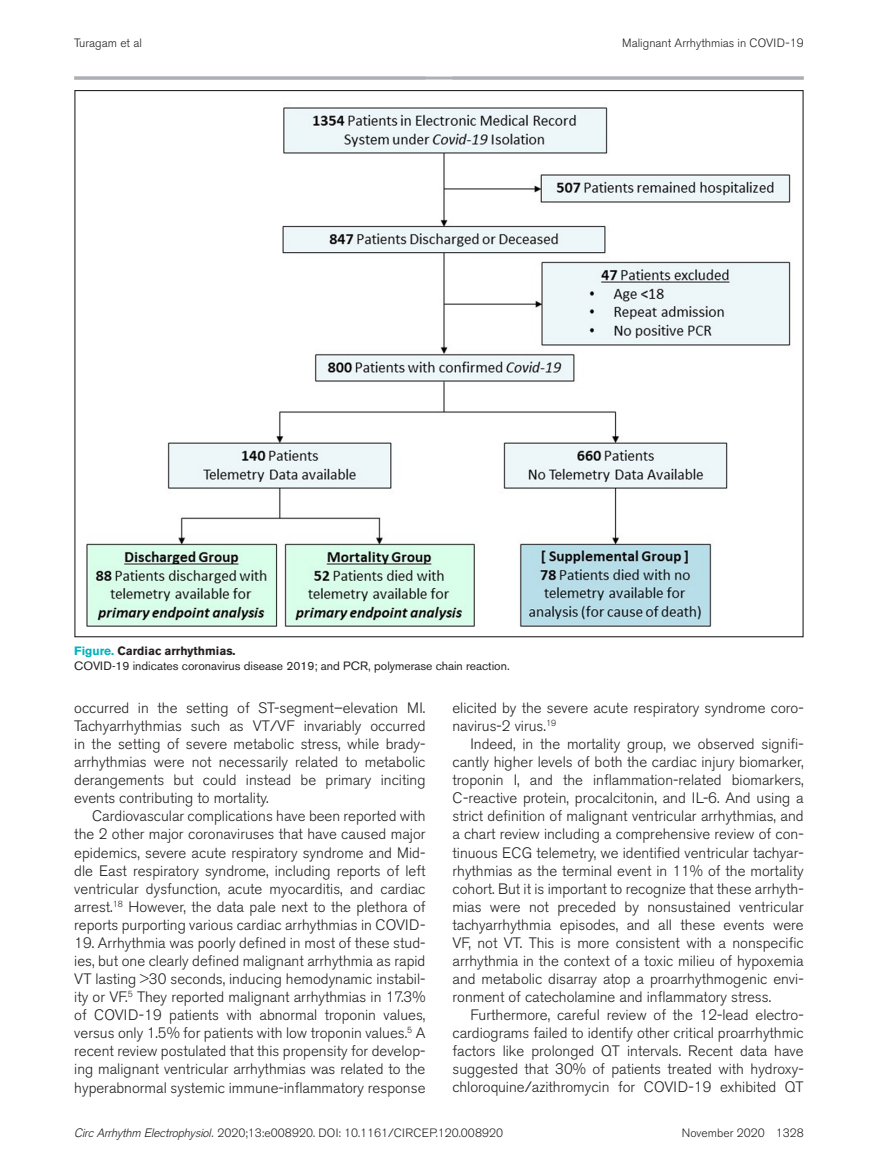
<style>
.page{position:relative;width:878px;height:1175px;background:#fff}
.page>*{position:absolute;margin:0;border:0;box-sizing:border-box;transform-origin:0 0}
.t1{font:300 15px/18px "Akzidenz Grotesk BE";color:#231f20;text-align:justify}
.t2{font:300 12px "Akzidenz Grotesk BE";color:#231f20}
.t3{font:12px/15px "Akzidenz Grotesk BE";color:#231f20}
.s1{font-weight:700;color:#00b3bd}
.s2{font-weight:700}
.s3{font-size:12.75px}
.s4{font-family:"Akzidenz Grotesk";font-style:italic}
</style>
<div class="page">
<hr style="left:74px;top:76px;width:729px;height:4px;background:#b9babe">
<svg style="left:74px;top:90px;width:730px;height:548px"></svg>
<p class="t2" style="left:74px;top:36px;width:69px">Turagam et al</p>
<p class="t2" style="left:622px;top:36px;width:183px">Malignant Arrhythmias in COVID-19</p>
<p class="t3" style="left:74px;top:643px;width:437px"><span class="s1">Figure.</span> <span class="s2">Cardiac arrhythmias.<br></span>COVID-19 indicates coronavirus disease 2019; and PCR, polymerase chain reaction.</p>
<p class="t1" style="left:74px;top:699px;width:353px">occurred in the setting of ST-segment–elevation MI.<br>Tachyarrhythmias such as VT/VF invariably occurred in the setting of severe metabolic stress, while brady&shy;arrhythmias were not necessarily related to metabolic derangements but could instead be primary inciting events contributing to mortality.</p>
<p class="t1" style="left:74px;top:807px;width:353px;text-indent:18px">Cardiovascular complications have been reported with the 2 other major coronaviruses that have caused major epidemics, severe acute respiratory syndrome and Mid&shy;dle East respiratory syndrome, including reports of left ventricular dysfunction, acute myocarditis, and cardiac arrest.<sup>18</sup> However, the data pale next to the plethora of reports purporting various cardiac arrhythmias in COVID-</p>
<p class="t1" style="left:74px;top:934px;width:353px">19. Arrhythmia was poorly defined in most of these stud&shy;ies, but one clearly defined malignant arrhythmia as rapid VT lasting <span class="s3">&gt;</span>30 seconds, inducing hemodynamic instabil&shy;ity or VF.<sup>5</sup> They reported malignant arrhythmias in 17.3% of COVID-19 patients with abnormal troponin values, versus only 1.5% for patients with low troponin values.<sup>5</sup> A recent review postulated that this propensity for develop&shy;ing malignant ventricular arrhythmias was related to the hyperabnormal systemic immune-inflammatory response</p>
<p class="t1" style="left:452px;top:699px;width:352px">elicited by the severe acute respiratory syndrome coro&shy;navirus-2 virus.<sup>19</sup></p>
<p class="t1" style="left:452px;top:735px;width:353px;text-indent:18px">Indeed, in the mortality group, we observed signifi&shy;cantly higher levels of both the cardiac injury biomarker, troponin I, and the inflammation-related biomarkers, C-reactive protein, procalcitonin, and IL-6. And using a strict definition of malignant ventricular arrhythmias, and a chart review including a comprehensive review of con&shy;tinuous ECG telemetry, we identified ventricular tachyar&shy;rhythmias as the terminal event in 11% of the mortality cohort. But it is important to recognize that these arrhyth&shy;mias were not preceded by nonsustained ventricular tachyarrhythmia episodes, and all these events were VF, not VT. This is more consistent with a nonspecific arrhythmia in the context of a toxic milieu of hypoxemia and metabolic disarray atop a proarrhythmogenic envi&shy;ronment of catecholamine and inflammatory stress.</p>
<p class="t1" style="left:452px;top:1006px;width:353px;text-indent:18px">Furthermore, careful review of the 12-lead electro&shy;cardiograms failed to identify other critical proarrhythmic factors like prolonged QT intervals. Recent data have suggested that 30% of patients treated with hydroxy&shy;chloroquine/azithromycin for COVID-19 exhibited QT</p>
<p class="t2" style="left:74px;top:1126px;width:430px"><span class="s4">Circ Arrhythm Electrophysiol.</span> 2020;13:e008920. DOI: 10.1161/CIRCEP.120.008920</p>
<p class="t2" style="left:681px;top:1126px;width:123px">November 2020 1328</p>
</div>
